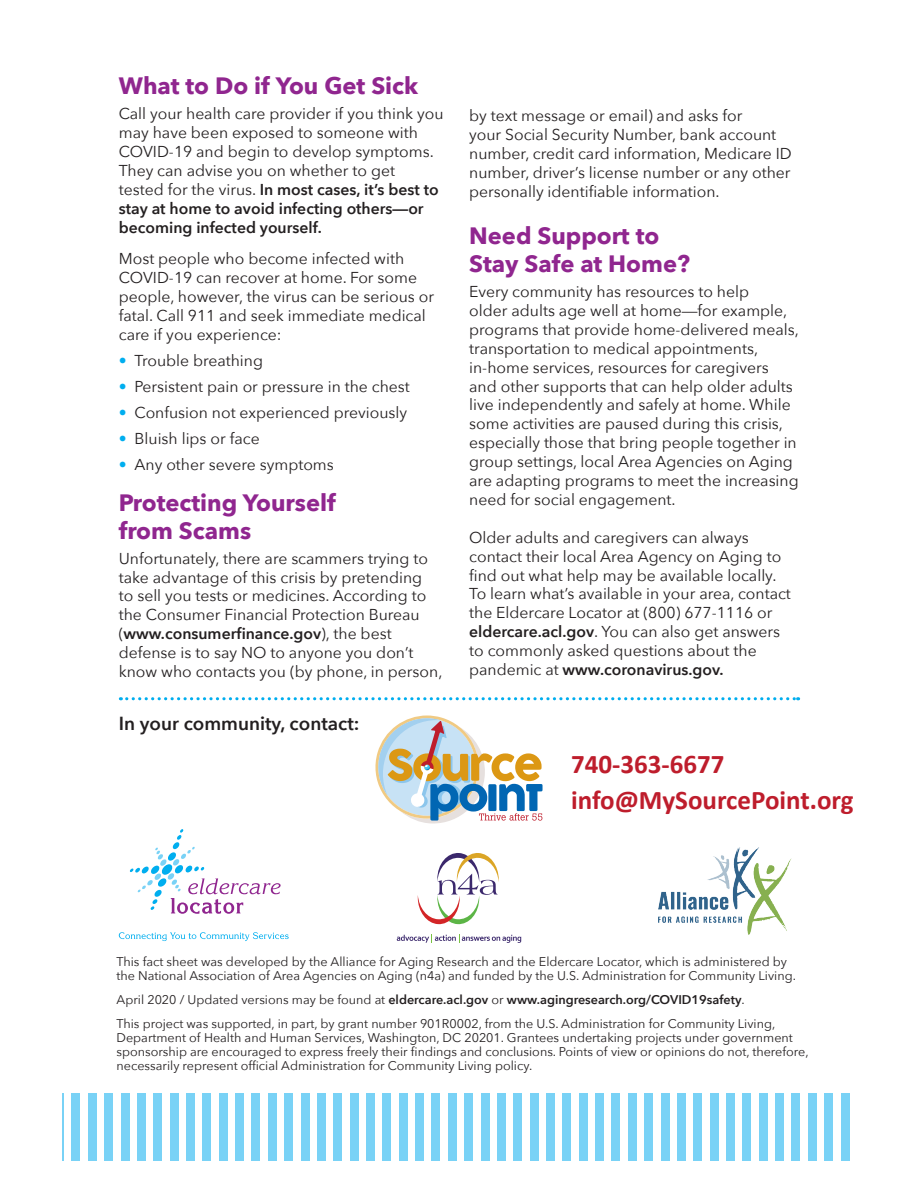
<style>
.page{position:relative;width:918px;height:1188px;background:#fff}
.page>*{position:absolute;margin:0;border:0;box-sizing:border-box;transform-origin:0 0}
.t1{font:700 27px/36px "Calibri";color:#be1d2c}
.t2{font:700 23.7px/28.3px "Avenir Next";color:#90268f}
.t3{font:600 18.9px "Avenir Next";color:#231f20}
.t4{font:15.75px/18.9px "Avenir Next";color:#231f20}
.t5{font:12.6px/14.2px "Avenir Next";color:#231f20}
.s1{font-weight:600}
.s2{font-family:"Avenir LT Std";font-weight:800}
.s3{color:#00aeef}
.s4{font-family:"Avenir LT Std";font-weight:300}
</style>
<div class="page">
<svg style="left:397px;top:934px;width:124px;height:9px"></svg>
<svg style="left:418px;top:853px;width:81px;height:72px"></svg>
<svg style="left:130px;top:829px;width:151px;height:85px"></svg>
<svg style="left:119px;top:932px;width:170px;height:9px"></svg>
<div style="left:677px;top:1093px;width:9px;height:68px;background:#79d2f6"></div>
<div style="left:268px;top:1093px;width:9px;height:68px;background:#79d2f6"></div>
<div style="left:481px;top:1093px;width:8px;height:68px;background:#79d2f6"></div>
<div style="left:72px;top:1093px;width:8px;height:68px;background:#79d2f6"></div>
<div style="left:644px;top:1093px;width:9px;height:68px;background:#79d2f6"></div>
<div style="left:235px;top:1093px;width:9px;height:68px;background:#79d2f6"></div>
<div style="left:448px;top:1093px;width:9px;height:68px;background:#79d2f6"></div>
<div style="left:612px;top:1093px;width:8px;height:68px;background:#79d2f6"></div>
<div style="left:202px;top:1093px;width:9px;height:68px;background:#79d2f6"></div>
<div style="left:415px;top:1093px;width:9px;height:68px;background:#79d2f6"></div>
<div style="left:579px;top:1093px;width:9px;height:68px;background:#79d2f6"></div>
<div style="left:170px;top:1093px;width:9px;height:68px;background:#79d2f6"></div>
<div style="left:382px;top:1093px;width:9px;height:68px;background:#79d2f6"></div>
<div style="left:546px;top:1093px;width:9px;height:68px;background:#79d2f6"></div>
<div style="left:137px;top:1093px;width:9px;height:68px;background:#79d2f6"></div>
<div style="left:350px;top:1093px;width:9px;height:68px;background:#79d2f6"></div>
<div style="left:513px;top:1093px;width:9px;height:68px;background:#79d2f6"></div>
<div style="left:104px;top:1093px;width:9px;height:68px;background:#79d2f6"></div>
<div style="left:317px;top:1093px;width:9px;height:68px;background:#79d2f6"></div>
<div style="left:661px;top:1093px;width:8px;height:68px;background:#79d2f6"></div>
<div style="left:252px;top:1093px;width:8px;height:68px;background:#79d2f6"></div>
<div style="left:464px;top:1093px;width:9px;height:68px;background:#79d2f6"></div>
<hr style="left:62px;top:1093px;width:2px;height:68px;background:#79d2f6">
<div style="left:628px;top:1093px;width:9px;height:68px;background:#79d2f6"></div>
<div style="left:219px;top:1093px;width:9px;height:68px;background:#79d2f6"></div>
<div style="left:432px;top:1093px;width:8px;height:68px;background:#79d2f6"></div>
<div style="left:595px;top:1093px;width:9px;height:68px;background:#79d2f6"></div>
<div style="left:186px;top:1093px;width:9px;height:68px;background:#79d2f6"></div>
<div style="left:399px;top:1093px;width:9px;height:68px;background:#79d2f6"></div>
<div style="left:562px;top:1093px;width:9px;height:68px;background:#79d2f6"></div>
<div style="left:153px;top:1093px;width:9px;height:68px;background:#79d2f6"></div>
<div style="left:366px;top:1093px;width:9px;height:68px;background:#79d2f6"></div>
<div style="left:530px;top:1093px;width:9px;height:68px;background:#79d2f6"></div>
<div style="left:121px;top:1093px;width:8px;height:68px;background:#79d2f6"></div>
<div style="left:333px;top:1093px;width:9px;height:68px;background:#79d2f6"></div>
<div style="left:497px;top:1093px;width:9px;height:68px;background:#79d2f6"></div>
<div style="left:88px;top:1093px;width:9px;height:68px;background:#79d2f6"></div>
<div style="left:301px;top:1093px;width:8px;height:68px;background:#79d2f6"></div>
<div style="left:284px;top:1093px;width:9px;height:68px;background:#79d2f6"></div>
<div style="left:743px;top:1093px;width:8px;height:68px;background:#79d2f6"></div>
<div style="left:710px;top:1093px;width:9px;height:68px;background:#79d2f6"></div>
<div style="left:726px;top:1093px;width:9px;height:68px;background:#79d2f6"></div>
<div style="left:759px;top:1093px;width:9px;height:68px;background:#79d2f6"></div>
<div style="left:693px;top:1093px;width:9px;height:68px;background:#79d2f6"></div>
<div style="left:841px;top:1093px;width:8px;height:68px;background:#79d2f6"></div>
<div style="left:808px;top:1093px;width:9px;height:68px;background:#79d2f6"></div>
<div style="left:775px;top:1093px;width:9px;height:68px;background:#79d2f6"></div>
<div style="left:824px;top:1093px;width:9px;height:68px;background:#79d2f6"></div>
<div style="left:792px;top:1093px;width:8px;height:68px;background:#79d2f6"></div>
<svg style="left:127px;top:697px;width:672px;height:3px"></svg>
<img style="left:658px;top:847px;width:134px;height:88px">
<svg style="left:375px;top:716px;width:168px;height:108px"></svg>
<h2 class="t2" style="left:119px;top:72px;width:301px">What to Do if You Get Sick</h2>
<p class="t4" style="left:119px;top:104px;width:326px">Call your health care provider if you think you may have been exposed to someone with COVID-19 and begin to develop symptoms.<br>They can advise you on whether to get tested for the virus. <span class="s1">In most cases, it’s best to stay at home to avoid infecting others</span><span class="s2">—</span><span class="s1">or becoming infected yourself.</span></p>
<p class="t4" style="left:119px;top:248px;width:317px">Most people who become infected with COVID-19 can recover at home. For some people, however, the virus can be serious or fatal. Call 911 and seek immediate medical care if you experience:</p>
<p class="t4" style="left:119px;top:350px;width:146px"><span class="s3">•</span> Trouble breathing</p>
<p class="t4" style="left:119px;top:376px;width:293px"><span class="s3">•</span> Persistent pain or pressure in the chest</p>
<p class="t4" style="left:119px;top:402px;width:290px"><span class="s3">•</span> Confusion not experienced previously</p>
<p class="t4" style="left:119px;top:428px;width:142px"><span class="s3">•</span> Bluish lips or face</p>
<p class="t4" style="left:119px;top:454px;width:217px"><span class="s3">•</span> Any other severe symptoms</p>
<h2 class="t2" style="left:119px;top:488px;width:218px">Protecting Yourself from Scams</h2>
<p class="t4" style="left:119px;top:548px;width:325px">Unfortunately, there are scammers trying to take advantage of this crisis by pretending<br>to sell you tests or medicines. According to the Consumer Financial Protection Bureau (<span class="s1">www.consumerfinance.gov</span>), the best defense is to say NO to anyone you don’t know who contacts you (by phone, in person,</p>
<p class="t3" style="left:119px;top:707px;width:242px">In your community, contact:</p>
<p class="t4" style="left:469px;top:105px;width:324px">by text message or email) and asks for<br>your Social Security Number, bank account number, credit card information, Medicare ID number, driver’s license number or any other personally identifiable information.</p>
<h2 class="t2" style="left:469px;top:221px;width:222px">Need Support to<br>Stay Safe at Home?</h2>
<p class="t4" style="left:469px;top:281px;width:331px">Every community has resources to help<br>older adults age well at home<span class="s4">—</span>for example, programs that provide home-delivered meals, transportation to medical appointments, in-home services, resources for caregivers and other supports that can help older adults live independently and safely at home. While some activities are paused during this crisis, especially those that bring people together in group settings, local Area Agencies on Aging are adapting programs to meet the increasing need for social engagement.</p>
<p class="t4" style="left:469px;top:527px;width:323px">Older adults and caregivers can always contact their local Area Agency on Aging to find out what help may be available locally.<br>To learn what’s available in your area, contact the Eldercare Locator at (800) 677-1116 or <span class="s1">eldercare.acl.gov</span>. You can also get answers to commonly asked questions about the pandemic at <span class="s1">www.coronavirus.gov.</span></p>
<p class="t1" style="left:571px;top:746px;width:284px">740-363-6677 info@MySourcePoint.org</p>
<p class="t5" style="left:117px;top:954px;width:681px">This fact sheet was developed by the Alliance for Aging Research and the Eldercare Locator, which is administered by the National Association of Area Agencies on Aging (n4a) and funded by the U.S. Administration for Community Living.</p>
<p class="t5" style="left:117px;top:987px;width:660px;line-height:23.7px">April 2020 / Updated versions may be found at <span class="s1">eldercare.acl.gov</span> or <span class="s1">www.agingresearch.org/COVID19safety</span>.<br>This project was supported, in part, by grant number 901R0002, from the U.S. Administration for Community Living,</p>
<p class="t5" style="left:117px;top:1030px;width:694px">Department of Health and Human Services, Washington, DC 20201. Grantees undertaking projects under government sponsorship are encouraged to express freely their findings and conclusions. Points of view or opinions do not, therefore, necessarily represent official Administration for Community Living policy.</p>
</div>
